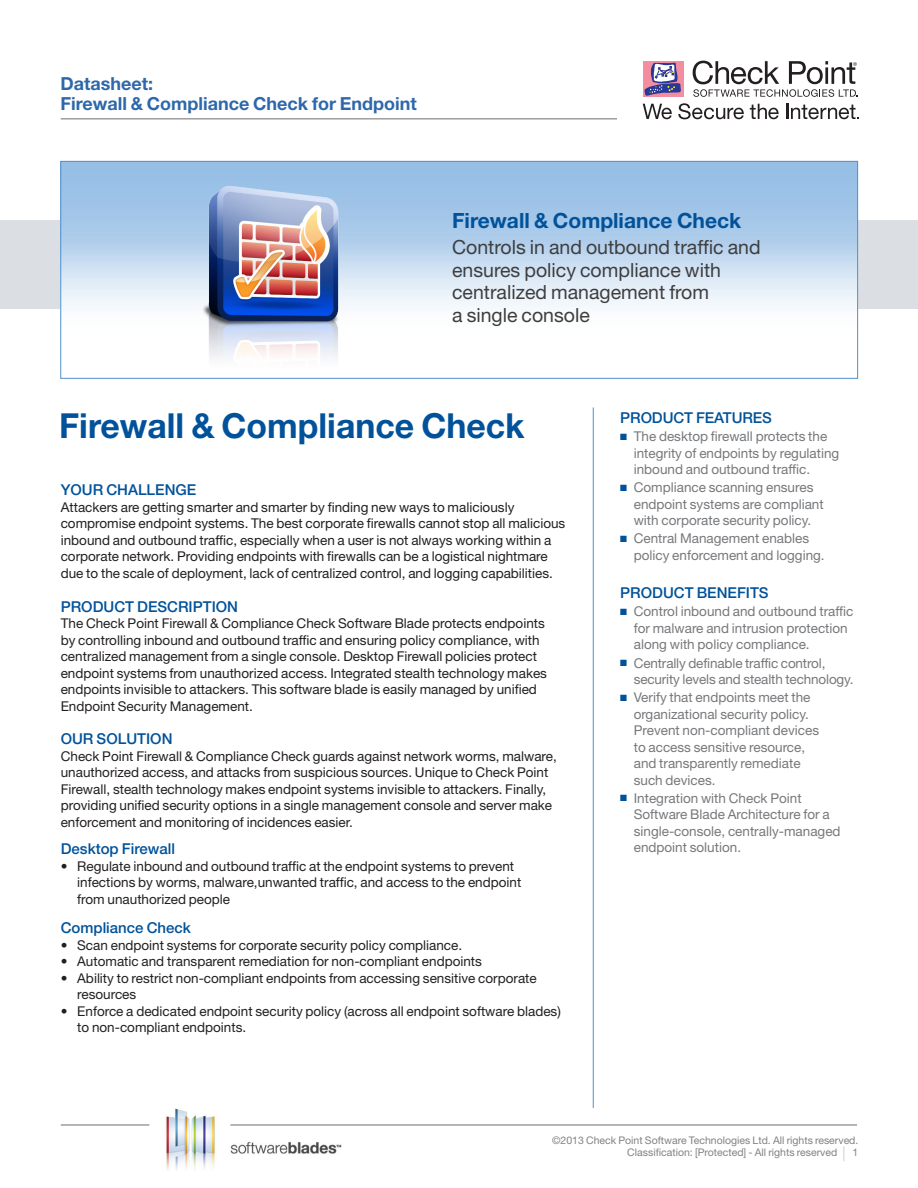
<style>
.page{position:relative;width:918px;height:1188px;background:#fff}
.page>*{position:absolute;margin:0;border:0;box-sizing:border-box;transform-origin:0 0}
.Main_Title{font:700 34.5px "Helvetica Neue";color:#01529a}
.Body_bulleted{font:700 21px "Helvetica Neue";color:#01529a}
.Body_bulleted-2{font:19.5px/22.5px "Helvetica Neue";color:#3e3e3f}
.t1{font:700 18px/19.5px "Helvetica Neue";color:#2e68aa}
.Subhead_1{font:500 15px "Helvetica Neue";color:#01529a}
.Subheads_level_2{font:500 15px "Helvetica Neue";letter-spacing:-.005em;color:#01529a}
.Body_Copy{font:13.5px/16.5px "Helvetica Neue";color:#231f20}
.side_bar_bullets{font:13.5px/16.5px "Helvetica Neue";color:#76787b}
.t2{font:10.5px/12px "Helvetica Neue";color:#808285}
.s1{color:#01529a}
</style>
<div class="page">
<hr style="left:61px;top:118px;width:556px;height:1px;background:#6c6d70">
<hr style="left:593px;top:407px;width:1px;height:701px;background:#5090cc">
<div style="left:0;top:220px;width:918px;height:89px;background:#dbdee2"></div>
<div style="left:643px;top:61px;width:41px;height:35px;background:#f48da0"></div>
<svg style="left:644px;top:63px;width:37px;height:33px"></svg>
<svg style="left:643px;top:104px;width:29px;height:15px"></svg>
<svg style="left:678px;top:103px;width:66px;height:16px"></svg>
<svg style="left:750px;top:104px;width:29px;height:15px"></svg>
<svg style="left:786px;top:104px;width:72px;height:15px"></svg>
<svg style="left:693px;top:61px;width:165px;height:36px"></svg>
<img style="left:166px;top:1108px;width:180px;height:62px">
<hr style="left:61px;top:1125px;width:88px;height:1px;background:#6c6d70">
<hr style="left:230px;top:1125px;width:627px;height:1px;background:#6c6d70">
<div style="left:61px;top:161px;width:797px;height:217px;background:linear-gradient(to bottom,#88b6e2,#fff)"></div>
<div style="left:60px;top:161px;width:798px;height:218px;border:1px solid #5090cc"></div>
<img style="left:202px;top:185px;width:138px;height:185px">
<h3 class="t1" style="left:61px;top:74px;width:358px">Datasheet:<br>Firewall &amp; Compliance Check for Endpoint</h3>
<p class="Body_bulleted" style="left:452px;top:208px;width:291px">Firewall &amp; Compliance Check</p>
<p class="Body_bulleted-2" style="left:452px;top:236px;width:310px">Controls in and outbound traffic and ensures policy compliance with centralized management from<br>a single console</p>
<p class="Main_Title" style="left:59px;top:405px;width:467px">Firewall &amp; Compliance Check</p>
<p class="Subhead_1" style="left:61px;top:481px;width:137px">YOUR CHALLENGE</p>
<p class="Body_Copy" style="left:61px;top:498px;width:506px">Attackers are getting smarter and smarter by finding new ways to maliciously compromise endpoint systems. The best corporate firewalls cannot stop all malicious inbound and outbound traffic, especially when a user is not always working within a corporate network. Providing endpoints with firewalls can be a logistical nightmare due to the scale of deployment, lack of centralized control, and logging capabilities.</p>
<p class="Subhead_1" style="left:61px;top:597px;width:179px">PRODUCT DESCRIPTION</p>
<p class="Body_Copy" style="left:61px;top:615px;width:488px">The Check Point Firewall &amp; Compliance Check Software Blade protects endpoints by controlling inbound and outbound traffic and ensuring policy compliance, with centralized management from a single console. Desktop Firewall policies protect endpoint systems from unauthorized access. Integrated stealth technology makes endpoints invisible to attackers. This software blade is easily managed by unified Endpoint Security Management.</p>
<p class="Subhead_1" style="left:61px;top:730px;width:113px">OUR SOLUTION</p>
<p class="Body_Copy" style="left:61px;top:748px;width:498px">Check Point Firewall &amp; Compliance Check guards against network worms, malware, unauthorized access, and attacks from suspicious sources. Unique to Check Point Firewall, stealth technology makes endpoint systems invisible to attackers. Finally, providing unified security options in a single management console and server make enforcement and monitoring of incidences easier.</p>
<p class="Subhead_1" style="left:61px;top:840px;width:116px">Desktop Firewall</p>
<p class="Body_Copy" style="left:77px;top:858px;width:446px;text-indent:-16px">• Regulate inbound and outbound traffic at the endpoint systems to prevent infections by worms, malware,unwanted traffic, and access to the endpoint from unauthorized people</p>
<p class="Subhead_1" style="left:61px;top:919px;width:132px">Compliance Check</p>
<p class="Body_Copy" style="left:61px;top:937px;width:403px">• Scan endpoint systems for corporate security policy compliance.</p>
<p class="Body_Copy" style="left:61px;top:953px;width:423px">• Automatic and transparent remediation for non-compliant endpoints</p>
<p class="Body_Copy" style="left:77px;top:970px;width:461px;text-indent:-16px">• Ability to restrict non-compliant endpoints from accessing sensitive corporate resources</p>
<p class="Body_Copy" style="left:77px;top:1003px;width:485px;text-indent:-16px">• Enforce a dedicated endpoint security policy (across all endpoint software blades) to non-compliant endpoints.</p>
<p class="Subheads_level_2" style="left:620px;top:409px;width:153px">PRODUCT FEATURES</p>
<p class="side_bar_bullets" style="left:634px;top:428px;width:207px;text-indent:-14px"><span class="s1">■</span> The desktop firewall protects the integrity of endpoints by regulating inbound and outbound traffic.</p>
<p class="side_bar_bullets" style="left:634px;top:479px;width:191px;text-indent:-14px"><span class="s1">■</span> Compliance scanning ensures endpoint systems are compliant with corporate security policy.</p>
<p class="side_bar_bullets" style="left:634px;top:530px;width:192px;text-indent:-14px"><span class="s1">■</span> Central Management enables policy enforcement and logging.</p>
<p class="Subheads_level_2" style="left:620px;top:584px;width:150px">PRODUCT BENEFITS</p>
<p class="side_bar_bullets" style="left:634px;top:603px;width:221px;text-indent:-14px"><span class="s1">■</span> Control inbound and outbound traffic for malware and intrusion protection along with policy compliance.</p>
<p class="side_bar_bullets" style="left:634px;top:654px;width:221px;text-indent:-14px"><span class="s1">■</span> Centrally definable traffic control, security levels and stealth technology.</p>
<p class="side_bar_bullets" style="left:634px;top:689px;width:187px;text-indent:-14px"><span class="s1">■</span> Verify that endpoints meet the organizational security policy.<br>Prevent non-compliant devices to access sensitive resource, and transparently remediate such devices.</p>
<p class="side_bar_bullets" style="left:634px;top:790px;width:208px;text-indent:-14px"><span class="s1">■</span> Integration with Check Point<br>Software Blade Architecture for a single-console, centrally-managed endpoint solution.</p>
<p class="t2" style="left:627px;top:1134px;width:233px;text-indent:-75px">©2013 Check Point Software Technologies Ltd. All rights reserved.<br>Classification: [Protected] - All rights reserved</p>
<p class="t2" style="left:853px;top:1146px;width:7px">1</p>
</div>
